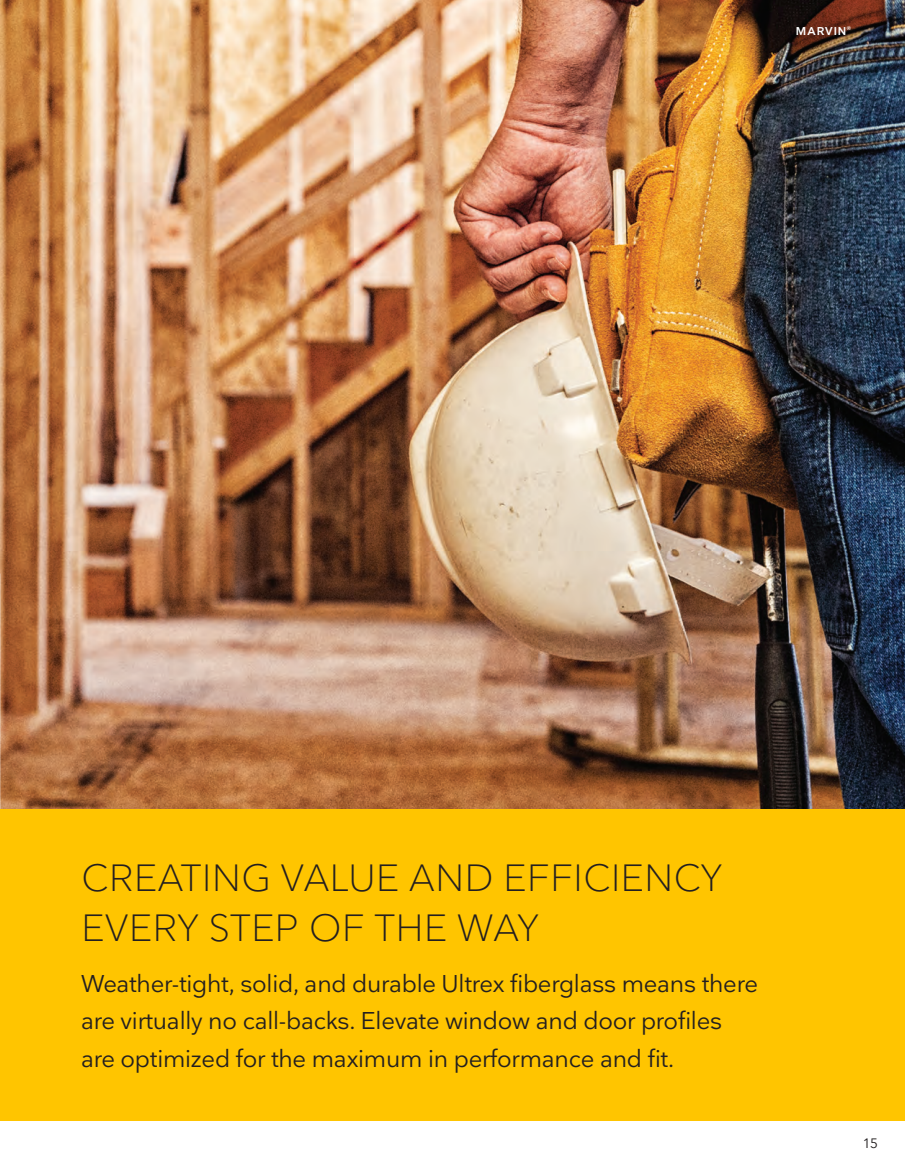
<style>
.page{position:relative;width:905px;height:1175px;background:#fff}
.page>*{position:absolute;margin:0;border:0;box-sizing:border-box;transform-origin:0 0}
.t1{font:300 37.5px/49.5px "Nationale";letter-spacing:.015em;color:#231f20}
.t2{font:24px/37.5px "Nationale";letter-spacing:-.01em;color:#231f20}
.t3{font:13.5px "Nationale";color:#231f20}
.t4{font:600 11.25px "Nationale";letter-spacing:.09em;color:#fff}
</style>
<div class="page">
<img style="left:0;top:0;width:904px;height:809px">
<img style="left:0;top:574px;width:1px;height:546px">
<div style="left:0;top:809px;width:904px;height:311px;background:#ffc500"></div>
<p class="t4" style="left:796px;top:24px;width:56px">MARVIN<sup>®</sup></p>
<h1 class="t1" style="left:82px;top:852px;width:642px">CREATING VALUE AND EFFICIENCY<br>EVERY STEP OF THE WAY</h1>
<p class="t2" style="left:81px;top:964px;width:678px">Weather-tight, solid, and durable Ultrex fiberglass means there are virtually no call-backs. Elevate window and door profiles are optimized for the maximum in performance and fit.</p>
<p class="t3" style="left:862px;top:1134px;width:17px">15</p>
</div>
